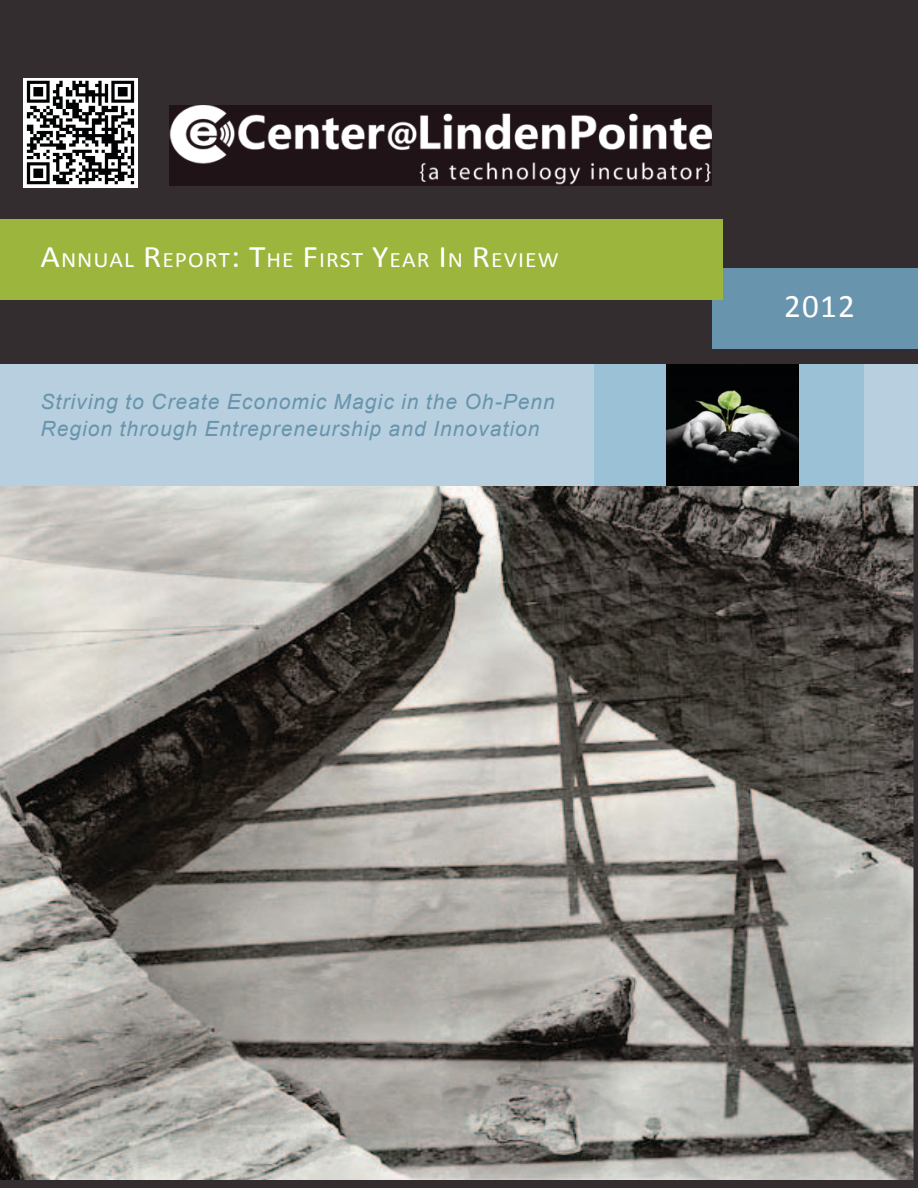
<style>
.page{position:relative;width:918px;height:1188px;background:#342d30}
.page>*{position:absolute;margin:0;border:0;box-sizing:border-box;transform-origin:0 0}
.t1{font:33px "Calibri";color:#fff}
.t2{font:22.05px "Calibri";letter-spacing:.045em;color:#fff;scale:1.07 1}
.t3{font:italic 21px/27px "Arial";letter-spacing:.05em;color:#6894ad}
.s1{font-size:31.5px}
</style>
<div class="page">
<img style="left:0;top:486px;width:914px;height:694px">
<div style="left:0;top:364px;width:608px;height:122px;background:#b7cfde"></div>
<div style="left:712px;top:268px;width:206px;height:81px;background:#6894ad"></div>
<div style="left:0;top:219px;width:722px;height:81px;background:#9cb53c"></div>
<div style="left:641px;top:364px;width:277px;height:122px;background:#b7cfde"></div>
<div style="left:594px;top:364px;width:270px;height:122px;background:#9ac1d5"></div>
<img style="left:169px;top:105px;width:543px;height:80px">
<img style="left:24px;top:78px;width:113px;height:109px">
<img style="left:666px;top:364px;width:133px;height:122px">
<p class="t2" style="left:41px;top:246px;width:486px"><span class="s1">A</span>NNUAL <span class="s1">R</span>EPORT<span class="s1">: T</span>HE <span class="s1">F</span>IRST <span class="s1">Y</span>EAR <span class="s1">I</span>N <span class="s1">R</span>EVIEW</p>
<p class="t3" style="left:40px;top:388px;width:516px">Striving to Create Economic Magic in the Oh-Penn<br>Region through Entrepreneurship and Innovation</p>
<h1 class="t1" style="left:784px;top:285px;width:72px">2012</h1>
</div>
